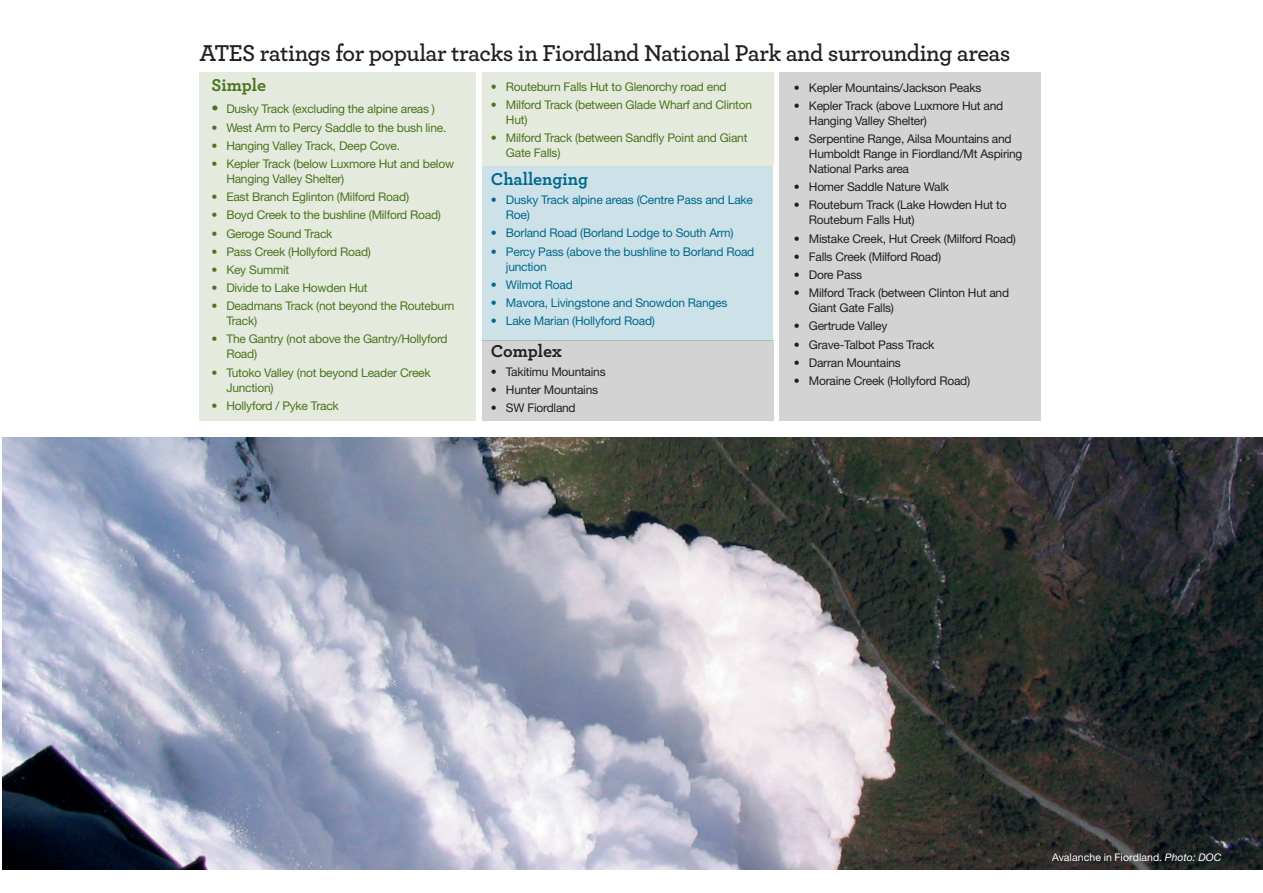
<style>
.page{position:relative;width:1263px;height:893px;background:#fff}
.page>*{position:absolute;margin:0;border:0;box-sizing:border-box;transform-origin:0 0}
.Heading_1-New_ID{font:600 24px "Archer";letter-spacing:-.02em;color:#231f20}
.Body_copy-New_ID{font:700 18px "Archer";color:#006a8d}
.Heading_3{font:700 18px "Archer";letter-spacing:-.005em;color:#231f20}
.Heading_3-2{font:700 18px "Archer";color:#4b7520}
.Body_copy-New_ID-2{font:12px/15px "Helvetica Neue LT Std";letter-spacing:-.02em;color:#4b7520}
.Body_copy-New_ID-3{font:12px/15px "Helvetica Neue LT Std";letter-spacing:-.02em;color:#231f20}
.Body_copy-New_ID-4{font:12px/15px "Helvetica Neue LT Std";letter-spacing:-.02em;color:#006a8d}
.Heading_3-3{font:12px/15px "Helvetica Neue LT Std";letter-spacing:-.02em;color:#006a8d}
.Heading_3-4{font:12px "Helvetica Neue LT Std";letter-spacing:-.02em;color:#231f20}
.Publishing_details-N{font:10.5px "Helvetica Neue LT Std";letter-spacing:.005em;color:#fff}
.s1{font-size:14.25px}
.s2{font-style:italic}
</style>
<div class="page">
<div style="left:199px;top:72px;width:277px;height:349px;background:#e4eadd"></div>
<div style="left:482px;top:166px;width:291px;height:174px;background:#cde1e8"></div>
<div style="left:779px;top:72px;width:262px;height:349px;background:#d3d3d3"></div>
<div style="left:482px;top:72px;width:291px;height:94px;background:#e4eadd"></div>
<div style="left:482px;top:340px;width:291px;height:81px;background:#d3d3d3"></div>
<img style="left:2px;top:438px;width:1261px;height:431px">
<p class="Heading_1-New_ID" style="left:199px;top:36px;width:812px">ATES ratings for popular tracks in Fiordland National Park and surrounding areas</p>
<p class="Heading_3-2" style="left:211px;top:71px;width:56px">Simple</p>
<p class="Body_copy-New_ID-2" style="left:211px;top:101px;width:225px"><span class="s1">•</span> Dusky Track (excluding the alpine areas )</p>
<p class="Body_copy-New_ID-2" style="left:211px;top:120px;width:236px">• West Arm to Percy Saddle to the bush line.</p>
<p class="Body_copy-New_ID-2" style="left:211px;top:138px;width:190px">• Hanging Valley Track, Deep Cove.</p>
<p class="Body_copy-New_ID-2" style="left:226px;top:156px;width:229px;text-indent:-15px">• Kepler Track (below Luxmore Hut and below<br>Hanging Valley Shelter)</p>
<p class="Body_copy-New_ID-2" style="left:211px;top:189px;width:199px">• East Branch Eglinton (Milford Road)</p>
<p class="Body_copy-New_ID-2" style="left:211px;top:207px;width:231px">• Boyd Creek to the bushline (Milford Road)</p>
<p class="Body_copy-New_ID-2" style="left:211px;top:226px;width:123px">• Geroge Sound Track</p>
<p class="Body_copy-New_ID-2" style="left:211px;top:244px;width:161px">• Pass Creek (Hollyford Road)</p>
<p class="Body_copy-New_ID-2" style="left:211px;top:262px;width:79px">• Key Summit</p>
<p class="Body_copy-New_ID-2" style="left:211px;top:280px;width:158px">• Divide to Lake Howden Hut</p>
<p class="Body_copy-New_ID-2" style="left:226px;top:298px;width:230px;text-indent:-15px">• Deadmans Track (not beyond the Routeburn<br>Track)</p>
<p class="Body_copy-New_ID-2" style="left:226px;top:332px;width:223px;text-indent:-15px">• The Gantry (not above the Gantry/Hollyford<br>Road)</p>
<p class="Body_copy-New_ID-2" style="left:226px;top:365px;width:206px;text-indent:-15px">• Tutoko Valley (not beyond Leader Creek<br>Junction)</p>
<p class="Body_copy-New_ID-2" style="left:211px;top:398px;width:129px">• Hollyford / Pyke Track</p>
<p class="Body_copy-New_ID-2" style="left:491px;top:79px;width:237px">• Routeburn Falls Hut to Glenorchy road end</p>
<p class="Body_copy-New_ID-2" style="left:506px;top:97px;width:248px;text-indent:-15px">• Milford Track (between Glade Wharf and Clinton<br>Hut)</p>
<p class="Body_copy-New_ID-2" style="left:506px;top:130px;width:243px;text-indent:-15px">• Milford Track (between Sandfly Point and Giant<br>Gate Falls)</p>
<p class="Body_copy-New_ID" style="left:491px;top:165px;width:99px">Challenging</p>
<p class="Heading_3-3" style="left:506px;top:192px;width:249px;text-indent:-15px">• Dusky Track alpine areas (Centre Pass and Lake<br>Roe)</p>
<p class="Body_copy-New_ID-4" style="left:491px;top:225px;width:244px">• Borland Road (Borland Lodge to South Arm)</p>
<p class="Body_copy-New_ID-4" style="left:506px;top:244px;width:250px;text-indent:-15px">• Percy Pass (above the bushline to Borland Road junction</p>
<p class="Body_copy-New_ID-4" style="left:491px;top:277px;width:83px">• Wilmot Road</p>
<p class="Body_copy-New_ID-4" style="left:491px;top:295px;width:238px">• Mavora, Livingstone and Snowdon Ranges</p>
<p class="Body_copy-New_ID-4" style="left:491px;top:313px;width:166px">• Lake Marian (Hollyford Road)</p>
<p class="Heading_3" style="left:491px;top:336px;width:72px">Complex</p>
<p class="Heading_3-4" style="left:491px;top:364px;width:116px">• Takitimu Mountains</p>
<p class="Body_copy-New_ID-3" style="left:491px;top:382px;width:109px">• Hunter Mountains</p>
<p class="Body_copy-New_ID-3" style="left:491px;top:400px;width:86px">• SW Fiordland</p>
<p class="Body_copy-New_ID-3" style="left:794px;top:80px;width:189px">• Kepler Mountains/Jackson Peaks</p>
<p class="Body_copy-New_ID-3" style="left:809px;top:98px;width:196px;text-indent:-15px">• Kepler Track (above Luxmore Hut and<br>Hanging Valley Shelter)</p>
<p class="Body_copy-New_ID-3" style="left:809px;top:131px;width:215px;text-indent:-15px">• Serpentine Range, Ailsa Mountains and<br>Humboldt Range in Fiordland/Mt Aspiring<br>National Parks area</p>
<p class="Body_copy-New_ID-3" style="left:794px;top:179px;width:157px">• Homer Saddle Nature Walk</p>
<p class="Body_copy-New_ID-3" style="left:809px;top:197px;width:199px;text-indent:-15px">• Routeburn Track (Lake Howden Hut to<br>Routeburn Falls Hut)</p>
<p class="Body_copy-New_ID-3" style="left:794px;top:231px;width:224px">• Mistake Creek, Hut Creek (Milford Road)</p>
<p class="Body_copy-New_ID-3" style="left:794px;top:249px;width:149px">• Falls Creek (Milford Road)</p>
<p class="Body_copy-New_ID-3" style="left:794px;top:267px;width:70px">• Dore Pass</p>
<p class="Body_copy-New_ID-3" style="left:809px;top:285px;width:202px;text-indent:-15px">• Milford Track (between Clinton Hut and<br>Giant Gate Falls)</p>
<p class="Body_copy-New_ID-3" style="left:794px;top:318px;width:95px">• Gertrude Valley</p>
<p class="Body_copy-New_ID-3" style="left:794px;top:337px;width:142px">• Grave-Talbot Pass Track</p>
<p class="Body_copy-New_ID-3" style="left:794px;top:355px;width:108px">• Darran Mountains</p>
<p class="Body_copy-New_ID-3" style="left:794px;top:373px;width:178px">• Moraine Creek (Hollyford Road)</p>
<p class="Publishing_details-N" style="left:1052px;top:851px;width:171px">Avalanche in Fiordland. <span class="s2">Photo: DOC</span></p>
</div>
